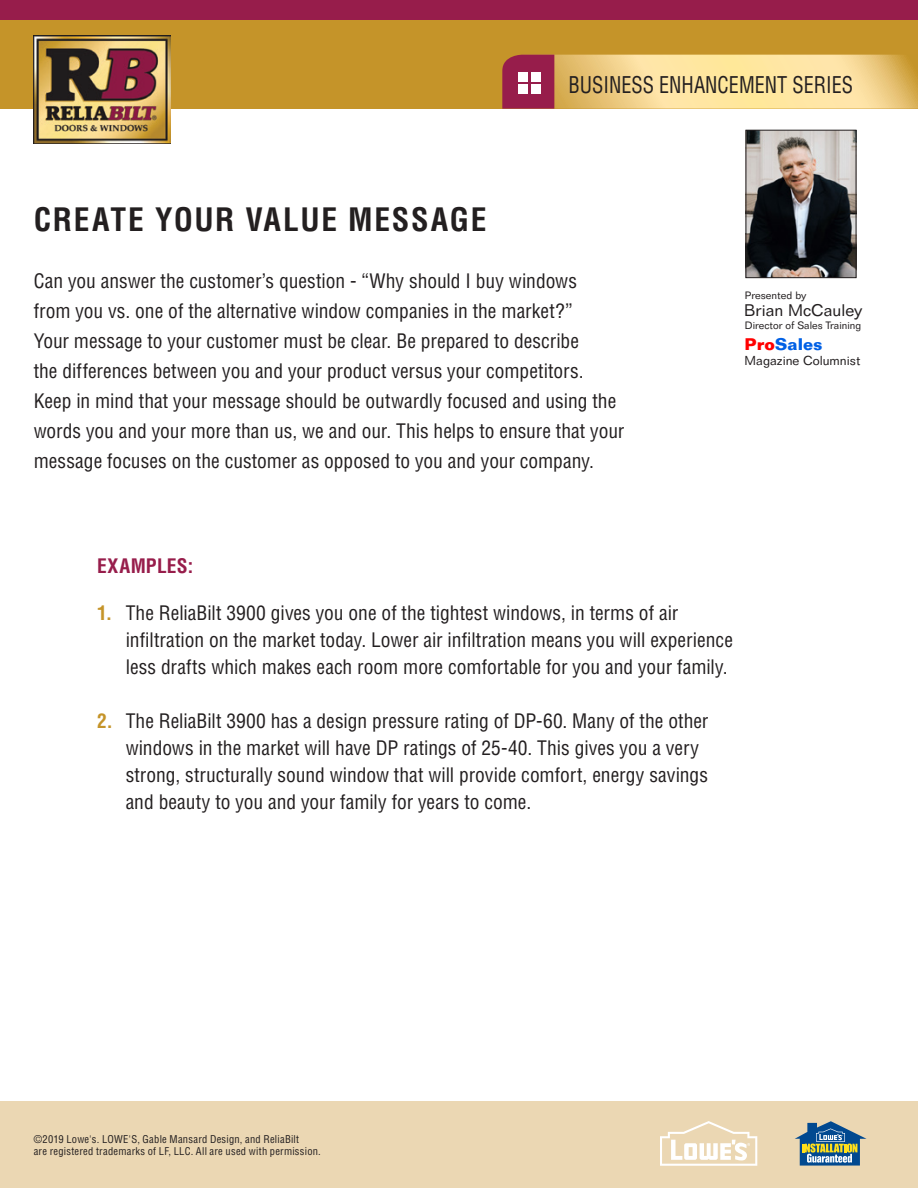
<style>
.page{position:relative;width:918px;height:1188px;background:#fff}
.page>*{position:absolute;margin:0;border:0;box-sizing:border-box;transform-origin:0 0}
.t1{font:700 condensed 31.5px "Helvetica";letter-spacing:.05em;color:#231f20}
.t2{font:condensed 22.5px "Helvetica";color:#231f20;scale:.9 1}
.t3{font:condensed 19.5px/30px "Helvetica";color:#231f20}
.t4{font:700 condensed 19.5px "Helvetica";letter-spacing:.015em;color:#971d4b}
.t5{font:16.5px "Folio BT";color:#231f20}
.t6{font:700 16.5px "Folio BT";color:#0060e5}
.t7{font:12.75px "Folio BT";color:#231f20}
.t8{font:condensed 10.5px/12px "Helvetica";letter-spacing:.025em;color:#231f20}
.t9{font:10.5px "Folio BT";color:#231f20}
.s1{color:#f00}
.s2{font-weight:700;color:#c59429}
</style>
<div class="page">
<div style="left:0;top:1102px;width:918px;height:86px;background:#ebd7b3"></div>
<div style="left:0;top:14px;width:918px;height:95px;background:#c59429"></div>
<img style="left:34px;top:35px;width:137px;height:108px">
<div style="left:0;top:0;width:918px;height:20px;background:#971d4b"></div>
<svg style="left:795px;top:1121px;width:72px;height:45px"></svg>
<svg style="left:660px;top:1121px;width:97px;height:45px"></svg>
<svg style="left:502px;top:55px;width:416px;height:54px;background:#eac388"></svg>
<div style="left:519px;top:72px;width:9px;height:10px;background:#fff"></div>
<div style="left:532px;top:72px;width:9px;height:10px;background:#fff"></div>
<div style="left:519px;top:85px;width:9px;height:9px;background:#fff"></div>
<div style="left:532px;top:85px;width:9px;height:9px;background:#fff"></div>
<img style="left:748px;top:132px;width:106px;height:144px">
<div style="left:746px;top:130px;width:110px;height:148px;border:1px solid #231f20"></div>
<h1 class="t1" style="left:34px;top:200px;width:454px">CREATE YOUR VALUE MESSAGE</h1>
<p class="t2" style="left:569px;top:71px;width:318px">BUSINESS ENHANCEMENT SERIES</p>
<p class="t3" style="left:34px;top:266px;width:592px">Can you answer the customer’s question - “Why should I buy windows<br>from you vs. one of the alternative window companies in the market?”<br>Your message to your customer must be clear. Be prepared to describe<br>the differences between you and your product versus your competitors.<br>Keep in mind that your message should be outwardly focused and using the words you and your more than us, we and our. This helps to ensure that your message focuses on the customer as opposed to you and your company.</p>
<p class="t9" style="left:745px;top:289px;width:63px">Presented by</p>
<p class="t5" style="left:744px;top:300px;width:120px">Brian McCauley</p>
<p class="t9" style="left:745px;top:319px;width:118px">Director of Sales Training</p>
<p class="t6" style="left:745px;top:334px;width:79px"><span class="s1">Pro</span>Sales</p>
<p class="t7" style="left:745px;top:353px;width:117px">Magazine Columnist</p>
<p class="t4" style="left:97px;top:554px;width:97px">EXAMPLES:</p>
<p class="t3" style="left:126px;top:599px;width:609px;line-height:27px;text-indent:-28px"><span class="s2">1.</span> The ReliaBilt 3900 gives you one of the tightest windows, in terms of air infiltration on the market today. Lower air infiltration means you will experience less drafts which makes each room more comfortable for you and your family.</p>
<p class="t3" style="left:126px;top:707px;width:584px;line-height:27px;text-indent:-28px"><span class="s2">2.</span> The ReliaBilt 3900 has a design pressure rating of DP-60. Many of the other windows in the market will have DP ratings of 25-40. This gives you a very strong, structurally sound window that will provide comfort, energy savings and beauty to you and your family for years to come.</p>
<p class="t8" style="left:34px;top:1133px;width:289px">©2019 Lowe's. LOWE'S, Gable Mansard Design, and ReliaBilt<br>are registered trademarks of LF, LLC. All are used with permission.</p>
</div>
